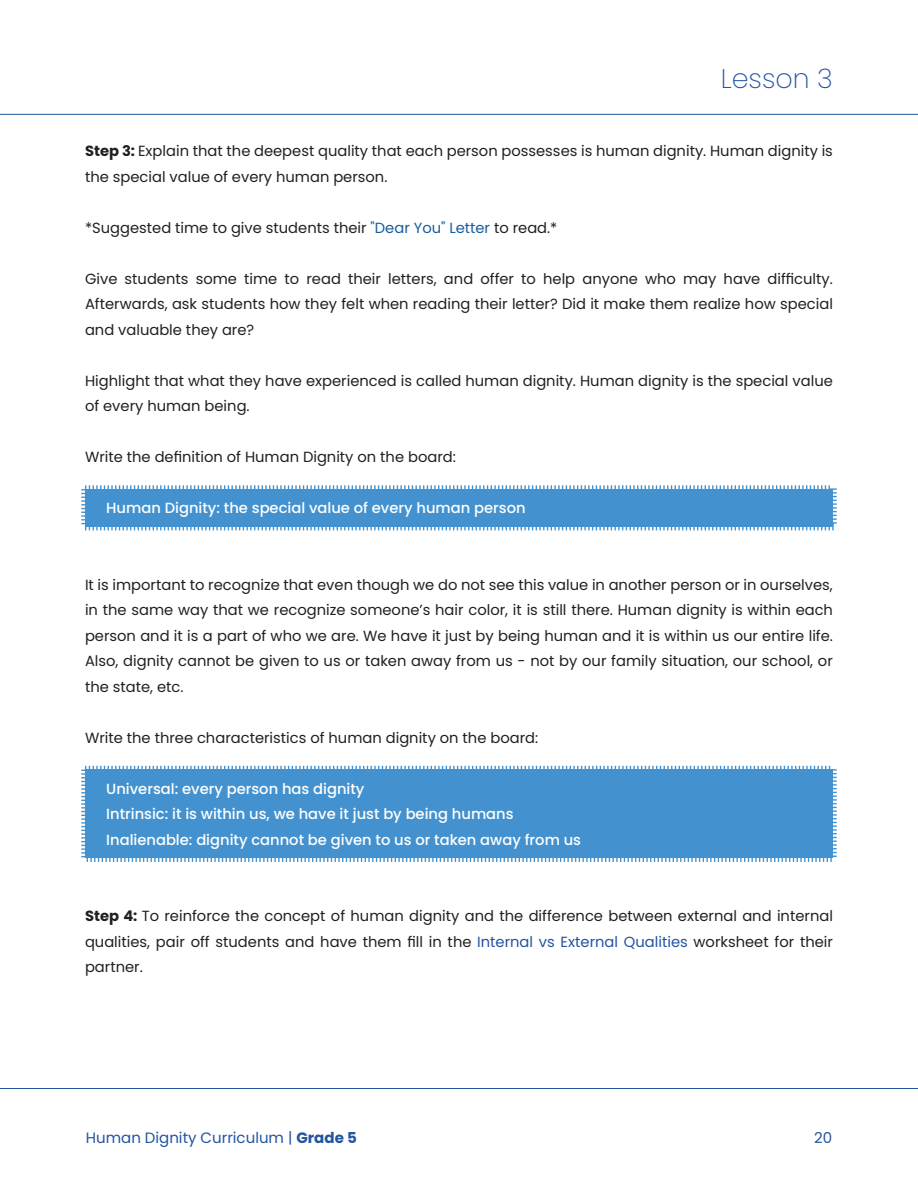
<style>
.page{position:relative;width:918px;height:1188px;background:#fff}
.page>*{position:absolute;margin:0;border:0;box-sizing:border-box;transform-origin:0 0}
.t1{font:200 27px "Poppins";color:#23549f}
.t2{font:15px "Poppins";color:#23549f}
.body{font:14.7px/25.5px "Poppins";color:#231f20;text-align:justify}
.definitions{font:500 14.7px "Poppins";color:#fff}
.s1{font-weight:700}
.s2{color:#175d9e}
.s3{color:#23549f}
</style>
<div class="page">
<hr style="left:0;top:114px;width:918px;height:1px;background:#23549f">
<hr style="left:0;top:1088px;width:918px;height:1px;background:#23549f">
<svg style="left:81px;top:485px;width:756px;height:46px;background:#599fd4"></svg>
<svg style="left:81px;top:765px;width:756px;height:97px;background:#5099d2"></svg>
<h1 class="t1" style="left:721px;top:63px;width:114px">Lesson 3</h1>
<p class="body" style="left:85px;top:138px;width:749px"><span class="s1">Step 3:</span> Explain that the deepest quality that each person possesses is human dignity. Human dignity is the special value of every human person.</p>
<p class="body" style="left:85px;top:215px;width:474px">*Suggested time to give students their <span class="s2">"Dear You" Letter</span> to read.*</p>
<p class="body" style="left:85px;top:266px;width:749px">Give students some time to read their letters, and offer to help anyone who may have difficulty.<br>Afterwards, ask students how they felt when reading their letter? Did it make them realize how special and valuable they are?</p>
<p class="body" style="left:85px;top:368px;width:749px">Highlight that what they have experienced is called human dignity. Human dignity is the special value of every human being.</p>
<p class="body" style="left:85px;top:444px;width:372px">Write the definition of Human Dignity on the board:</p>
<p class="definitions" style="left:106px;top:499px;width:421px">Human Dignity: the special value of every human person</p>
<p class="body" style="left:85px;top:572px;width:750px">It is important to recognize that even though we do not see this value in another person or in ourselves, in the same way that we recognize someone’s hair color, it is still there. Human dignity is within each person and it is a part of who we are. We have it just by being human and it is within us our entire life.<br>Also, dignity cannot be given to us or taken away from us - not by our family situation, our school, or the state, etc.</p>
<p class="body" style="left:85px;top:725px;width:455px">Write the three characteristics of human dignity on the board:</p>
<p class="definitions" style="left:106px;top:780px;width:260px">Universal: every person has dignity</p>
<p class="definitions" style="left:106px;top:805px;width:409px">Intrinsic: it is within us, we have it just by being humans</p>
<p class="definitions" style="left:106px;top:831px;width:476px">Inalienable: dignity cannot be given to us or taken away from us</p>
<p class="body" style="left:85px;top:903px;width:749px"><span class="s1">Step 4:</span> To reinforce the concept of human dignity and the difference between external and internal qualities, pair off students and have them fill in the <span class="s3">Internal vs External Qualities</span> worksheet for their partner.</p>
<p class="t2" style="left:86px;top:1129px;width:273px">Human Dignity Curriculum | <span class="s1">Grade 5</span></p>
<p class="t2" style="left:814px;top:1129px;width:20px">20</p>
</div>
